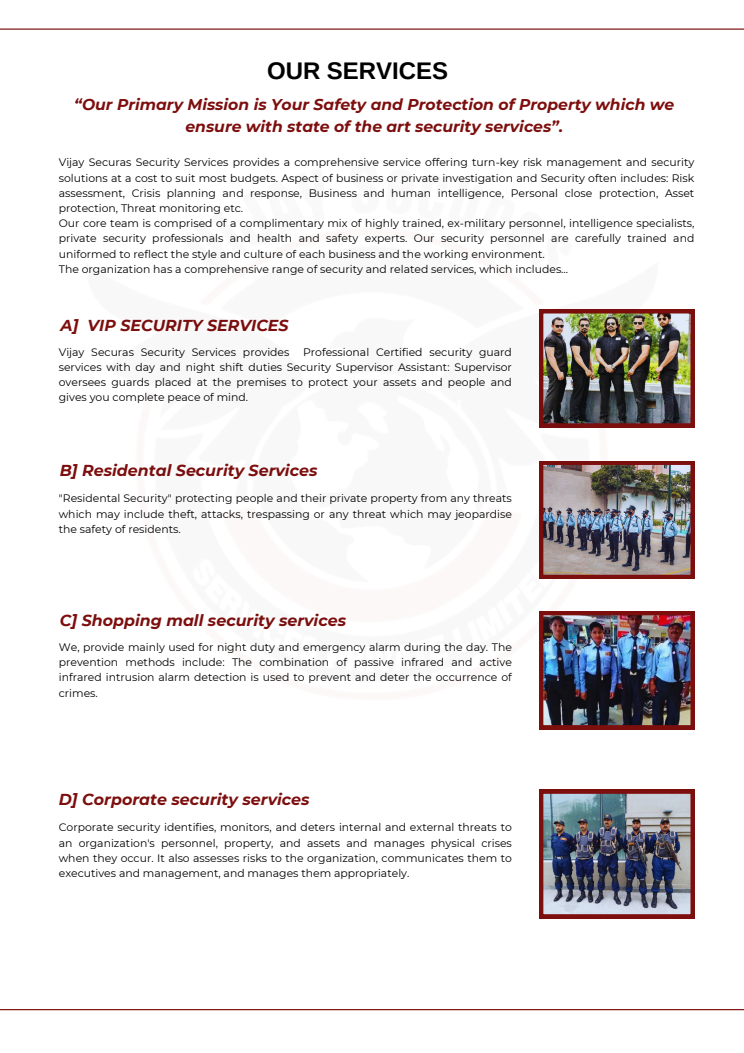
<style>
.page{position:relative;width:744px;height:1053px;background:#fff}
.page>*{position:absolute;margin:0;border:0;box-sizing:border-box;transform-origin:0 0}
.t1{font:700 24px "Arimo";color:#000}
.t2{font:italic 700 15.84px "Montserrat";color:#7d0e0e}
.t3{font:italic 700 15.8px "Montserrat";color:#7d0e0e}
.t4{font:italic 700 15.6px/21.6px "Montserrat";color:#7d0e0e;text-align:center}
.t5{font:10.84px/15.2px "Montserrat";color:#000;text-align:justify}
</style>
<div class="page">
<hr style="left:0;top:28px;width:744px;height:2px;background:#7d0e0e">
<hr style="left:0;top:1008px;width:744px;height:2px;background:#7d0e0e">
<img style="left:659px;top:309px;width:35px;height:118px">
<img style="left:659px;top:461px;width:35px;height:117px">
<img style="left:539px;top:611px;width:155px;height:118px">
<img style="left:539px;top:789px;width:155px;height:129px">
<img style="left:539px;top:309px;width:120px;height:391px">
<p class="t1" style="left:267px;top:57px;width:183px">OUR SERVICES</p>
<h3 class="t4" style="left:74px;top:94px;width:602px">“Our Primary Mission is Your Safety and Protection of Property which we ensure with state of the art security services”.</h3>
<p class="t5" style="left:59px;top:155px;width:637px">Vijay Securas Security Services provides a comprehensive service offering turn-key risk management and security solutions at a cost to suit most budgets. Aspect of business or private investigation and Security often includes: Risk assessment, Crisis planning and response, Business and human intelligence, Personal close protection, Asset protection, Threat monitoring etc.</p>
<p class="t5" style="left:59px;top:216px;width:637px">Our core team is comprised of a complimentary mix of highly trained, ex-military personnel, intelligence specialists, private security professionals and health and safety experts. Our security personnel are carefully trained and uniformed to reflect the style and culture of each business and the working environment.</p>
<p class="t5" style="left:59px;top:261px;width:511px">The organization has a comprehensive range of security and related services, which includes...</p>
<h1 class="t3" style="left:61px;top:315px;width:230px">A] VIP SECURITY SERVICES</h1>
<h2 class="t5" style="left:59px;top:344px;width:455px;text-indent:244px">Professional Certified security guard services with day and night shift duties Security Supervisor Assistant: Supervisor oversees guards placed at the premises to protect your assets and people and gives you complete peace of mind.</h2>
<h2 class="t5" style="left:59px;top:344px;width:232px">Vijay Securas Security Services provides</h2>
<h3 class="t2" style="left:60px;top:460px;width:259px">B] Residental Security Services</h3>
<p class="t5" style="left:59px;top:491px;width:455px">"Residental Security" protecting people and their private property from any threats which may include theft, attacks, trespassing or any threat which may jeopardise the safety of residents.</p>
<p class="t2" style="left:60px;top:610px;width:288px">C] Shopping mall security services</p>
<h3 class="t5" style="left:59px;top:639px;width:455px">We, provide mainly used for night duty and emergency alarm during the day. The prevention methods include: The combination of passive infrared and active infrared intrusion alarm detection is used to prevent and deter the occurrence of crimes.</h3>
<p class="t2" style="left:59px;top:789px;width:252px">D] Corporate security services</p>
<h3 class="t5" style="left:59px;top:819px;width:455px">Corporate security identifies, monitors, and deters internal and external threats to an organization's personnel, property, and assets and manages physical crises when they occur. It also assesses risks to the organization, communicates them to executives and management, and manages them appropriately.</h3>
</div>
